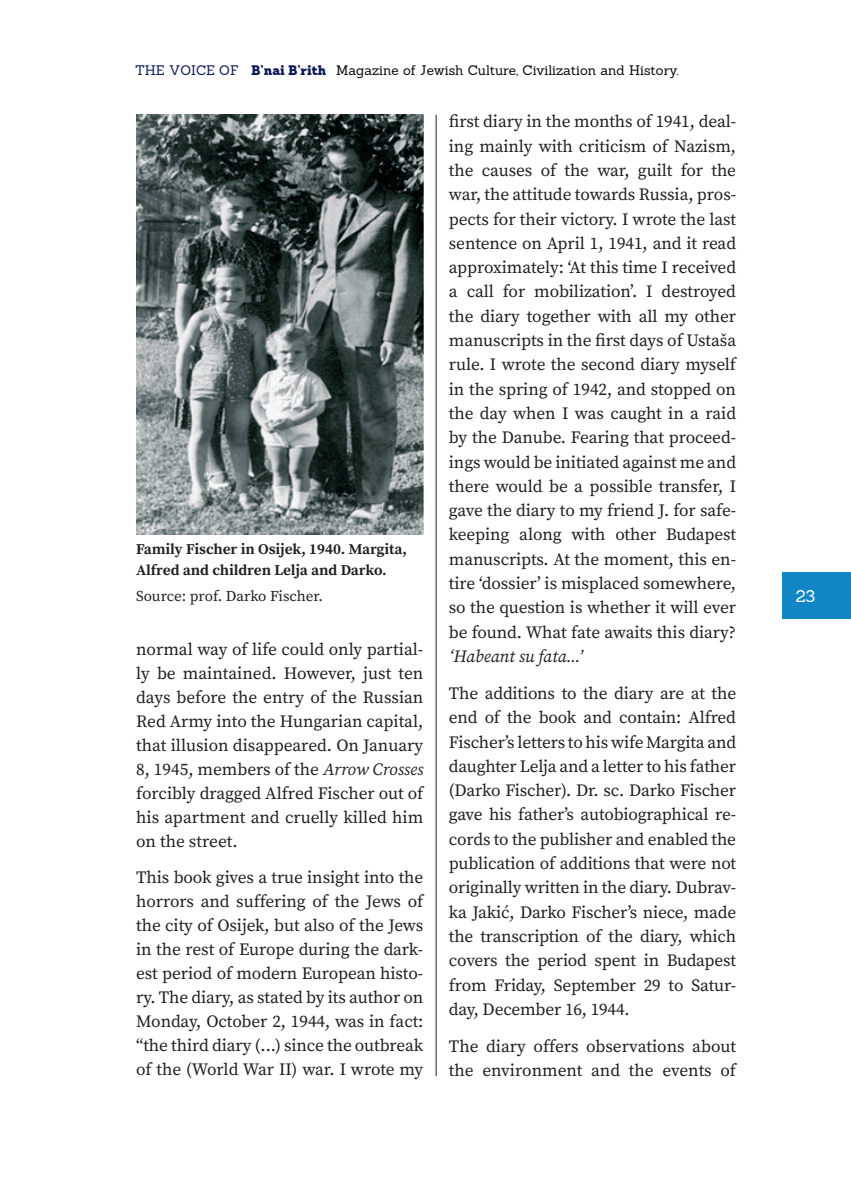
<style>
.page{position:relative;width:851px;height:1191px;background:#fff}
.page>*{position:absolute;margin:0;border:0;box-sizing:border-box;transform-origin:0 0}
.t1{font:17.25px/24.3px "Source Serif Pro";letter-spacing:-.005em;color:#231f20;text-align:justify}
.t2{font:italic 17.25px "Source Serif Pro";letter-spacing:-.01em;color:#231f20}
.t3{font:16.5px "Sanchez";color:#fff}
.t4{font:700 15px/21px "Source Serif Pro";color:#231f20}
.t5{font:15px "Source Serif Pro";color:#231f20}
.t6{font:13.5px "Sanchez";color:#030909}
.s1{color:#091956}
.s2{font-family:"Sanchez W03";font-weight:900;color:#091956}
.s3{font-style:italic}
</style>
<div class="page">
<div style="left:782px;top:572px;width:68px;height:47px;background:#1286c4"></div>
<hr style="left:436px;top:115px;width:1px;height:961px;background:#231f20">
<img style="left:136px;top:115px;width:287px;height:419px">
<p class="t6" style="left:135px;top:62px;width:545px"><span class="s1">THE VOICE OF</span> <span class="s2">B’nai B’rith</span> Magazine of Jewish Culture, Civilization and History.</p>
<p class="t4" style="left:136px;top:539px;width:272px">Family Fischer in Osijek, 1940. Margita,<br>Alfred and children Lelja and Darko.</p>
<p class="t5" style="left:136px;top:587px;width:188px">Source: prof. Darko Fischer.</p>
<p class="t1" style="left:136px;top:637px;width:289px">normal way of life could only partial&shy;ly be maintained. However, just ten days before the entry of the Russian Red Army into the Hungarian capital, that illusion disappeared. On January 8, 1945, members of the <span class="s3">Arrow Crosses </span>forcibly dragged Alfred Fischer out of his apartment and cruelly killed him on the street.</p>
<p class="t1" style="left:136px;top:866px;width:289px">This book gives a true insight into the horrors and suffering of the Jews of the city of Osijek, but also of the Jews in the rest of Europe during the dark&shy;est period of modern European histo&shy;ry. The diary, as stated by its author on Monday, October 2, 1944, was in fact: “the third diary (...) since the outbreak of the (World War II) war. I wrote my</p>
<p class="t1" style="left:449px;top:110px;width:289px">first diary in the months of 1941, deal&shy;ing mainly with criticism of Nazism, the causes of the war, guilt for the war, the attitude towards Russia, pros&shy;pects for their victory. I wrote the last sentence on April 1, 1941, and it read approximately: ‘At this time I received a call for mobilization’. I destroyed the diary together with all my other manuscripts in the first days of Ustaša rule. I wrote the second diary myself in the spring of 1942, and stopped on the day when I was caught in a raid by the Danube. Fearing that proceed&shy;ings would be initiated against me and there would be a possible transfer, I gave the diary to my friend J. for safe&shy;keeping along with other Budapest manuscripts. At the moment, this en&shy;tire ‘dossier’ is misplaced somewhere, so the question is whether it will ever be found. What fate awaits this diary?</p>
<p class="t2" style="left:449px;top:646px;width:136px">‘Habeant su fata...’</p>
<p class="t1" style="left:449px;top:682px;width:289px">The additions to the diary are at the end of the book and contain: Alfred Fischer’s letters to his wife Margita and daughter Lelja and a letter to his father (Darko Fischer). Dr. sc. Darko Fischer gave his father’s autobiographical re&shy;cords to the publisher and enabled the publication of additions that were not originally written in the diary. Dubrav&shy;ka Jakić, Darko Fischer’s niece, made the transcription of the diary, which covers the period spent in Budapest from Friday, September 29 to Satur&shy;day, December 16, 1944.</p>
<p class="t1" style="left:449px;top:1034px;width:289px">The diary offers observations about the environment and the events of</p>
<p class="t3" style="left:795px;top:585px;width:21px">23</p>
</div>
